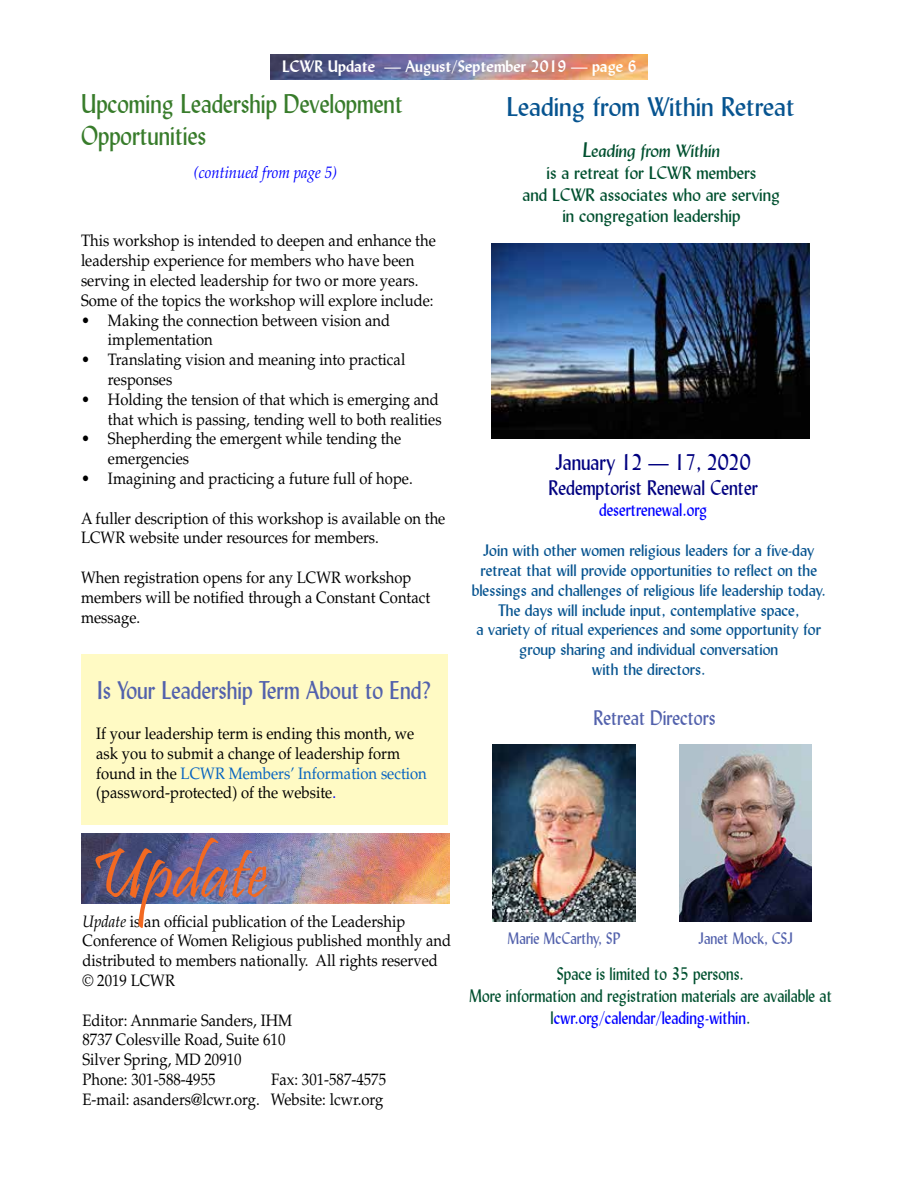
<style>
.page{position:relative;width:918px;height:1188px;background:#fff}
.page>*{position:absolute;margin:0;border:0;box-sizing:border-box;transform-origin:0 0}
.t1{font:72px "Pristina";color:#f26922}
.t2{font:27px/32.4px "Lydian BT";color:#387c2b;scale:.9 1}
.t3{font:27px "Lydian BT";color:#075490}
.t4{font:25.5px "Lydian BT";color:#5261ac;scale:.9 1}
.t5{font:22.5px "Lydian BT";color:#000080;scale:.9 1}
.t6{font:21px "Lydian BT";color:#000080;scale:.9 1}
.t7{font:21px "Lydian BT";color:#5261ac;scale:.9 1}
.t8{font:18px/21.6px "Lydian BT";color:#00502f;text-align:center;scale:.9 1}
.t9{font:18px/21.6px "Lydian BT";color:#00502f;text-align:center}
.t10{font:18px "Lydian BT";color:#00f;scale:.9 1}
.t11{font:16.5px/19.8px "Palatino LT Std";color:#000;scale:.9 1}
.t12{font:16.5px/19.8px "Lydian BT";color:#075490;text-align:center}
.t13{font:700 16.5px "Lydian BT";color:#fff}
.t14{font:16.5px "Lydian BT";color:#5261ac;scale:.9 1}
.t15{font:italic 16.5px "Palatino LT Std";color:#00f;scale:.9 1}
.s1{font-style:italic;font-size:21px}
.s2{font-style:italic}
.s3{color:#0563c1}
.s4{color:#00f}
</style>
<div class="page">
<img style="left:271px;top:54px;width:377px;height:26px">
<img style="left:492px;top:745px;width:144px;height:177px">
<img style="left:680px;top:745px;width:132px;height:177px">
<img style="left:491px;top:244px;width:319px;height:194px">
<div style="left:81px;top:654px;width:366px;height:171px;background:#fffac4"></div>
<img style="left:81px;top:833px;width:369px;height:71px">
<p class="t13" style="left:282px;top:56px;width:356px">LCWR Update — August/September 2019 — page 6</p>
<h2 class="t3" style="left:506px;top:90px;width:290px">Leading from Within Retreat</h2>
<p class="t9" style="left:523px;top:140px;width:259px"><span class="s1">L</span><span class="s2">eading from Within<br></span>is a retreat for LCWR members<br>and LCWR associates who are serving in congregation leadership</p>
<h2 class="t2" style="left:81px;top:87px;width:359px">Upcoming Leadership Development<br>Opportunities</h2>
<p class="t15" style="left:194px;top:163px;width:161px">(continued from page 5)</p>
<p class="t11" style="left:81px;top:231px;width:396px">This workshop is intended to deepen and enhance the leadership experience for members who have been serving in elected leadership for two or more years.<br>Some of the topics the workshop will explore include:</p>
<p class="t11" style="left:108px;top:310px;width:315px;text-indent:-27px">• Making the connection between vision and implementation</p>
<p class="t11" style="left:108px;top:350px;width:332px;text-indent:-27px">• Translating vision and meaning into practical responses</p>
<p class="t11" style="left:81px;top:389px;width:402px;text-align:right">• Holding the tension of that which is emerging and that which is passing, tending well to both realities</p>
<p class="t11" style="left:108px;top:429px;width:327px;text-indent:-27px">• Shepherding the emergent while tending the emergencies</p>
<p class="t11" style="left:81px;top:469px;width:370px">• Imagining and practicing a future full of hope.</p>
<p class="t11" style="left:81px;top:508px;width:406px">A fuller description of this workshop is available on the<br>LCWR website under resources for members.</p>
<p class="t11" style="left:81px;top:568px;width:390px">When registration opens for any LCWR workshop members will be notified through a Constant Contact message.</p>
<h3 class="t4" style="left:97px;top:675px;width:373px">Is Your Leadership Term About to End?</h3>
<p class="t11" style="left:96px;top:724px;width:369px">If your leadership term is ending this month, we ask you to submit a change of leadership form found in the <span class="s3">LCWR Members’ Information section </span>(password-protected) of the website<span class="s4">.</span></p>
<h1 class="t1" style="left:89px;top:834px;width:180px">Update</h1>
<p class="t11" style="left:83px;top:911px;width:411px"><span class="s2">Update</span> is an official publication of the Leadership Conference of Women Religious published monthly and distributed to members nationally. All rights reserved © 2019 LCWR</p>
<p class="t11" style="left:83px;top:1010px;width:234px">Editor: Annmarie Sanders, IHM<br>8737 Colesville Road, Suite 610<br>Silver Spring, MD 20910<br>Phone: 301-588-4955</p>
<p class="t11" style="left:83px;top:1070px;width:339px;text-align:right">Fax: 301-587-4575<br>E-mail: asanders@lcwr.org. Website: lcwr.org</p>
<h3 class="t5" style="left:555px;top:448px;width:219px">January 12 — 17, 2020</h3>
<p class="t6" style="left:549px;top:475px;width:234px">Redemptorist Renewal Center</p>
<p class="t10" style="left:599px;top:499px;width:122px">desertrenewal.org</p>
<p class="t12" style="left:472px;top:540px;width:356px">Join with other women religious leaders for a five-day retreat that will provide opportunities to reflect on the blessings and challenges of religious life leadership today.<br>The days will include input, contemplative space,<br>a variety of ritual experiences and some opportunity for group sharing and individual conversation<br>with the directors.</p>
<p class="t7" style="left:594px;top:705px;width:137px">Retreat Directors</p>
<p class="t14" style="left:507px;top:928px;width:127px">Marie McCarthy, SP</p>
<p class="t14" style="left:699px;top:928px;width:106px">Janet Mock, CSJ</p>
<p class="t8" style="left:469px;top:963px;width:405px">Space is limited to 35 persons.<br>More information and registration materials are available at l<span class="s4">cwr.org/calendar/leading-within</span>.</p>
</div>
